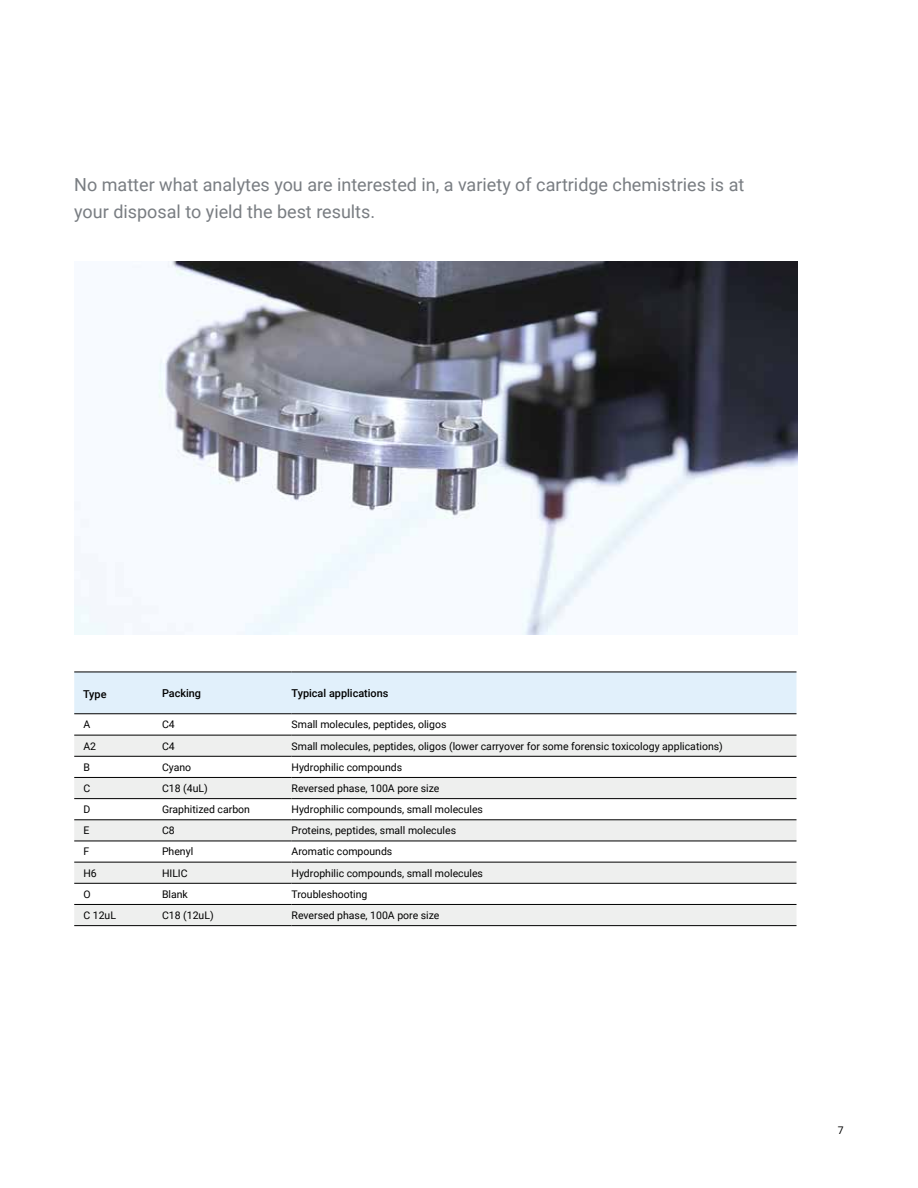
<style>
.page{position:relative;width:918px;height:1188px;background:#fff}
.page>*{position:absolute;margin:0;border:0;box-sizing:border-box;transform-origin:0 0}
.t1{font:18px/27px "Roboto";color:#797d82}
.t2{font:500 10.8px "Roboto";color:#000}
.t3{font:10.5px "Roboto";color:#000}
</style>
<div class="page">
<img style="left:74px;top:261px;width:723px;height:373px">
<div style="left:74px;top:673px;width:722px;height:41px;background:#e1f0fb"></div>
<svg style="left:74px;top:736px;width:722px;height:62px;fill:#eeefee"></svg>
<svg style="left:74px;top:821px;width:722px;height:104px;fill:#eeefee"></svg>
<hr style="left:74px;top:735px;width:88px;height:1px;background:#000">
<hr style="left:162px;top:735px;width:130px;height:1px;background:#000">
<hr style="left:292px;top:735px;width:504px;height:1px;background:#000">
<hr style="left:74px;top:756px;width:88px;height:1px;background:#000">
<hr style="left:162px;top:756px;width:130px;height:1px;background:#000">
<hr style="left:292px;top:756px;width:504px;height:1px;background:#000">
<hr style="left:74px;top:777px;width:88px;height:1px;background:#000">
<hr style="left:162px;top:777px;width:130px;height:1px;background:#000">
<hr style="left:292px;top:777px;width:504px;height:1px;background:#000">
<hr style="left:74px;top:798px;width:88px;height:1px;background:#000">
<hr style="left:162px;top:798px;width:130px;height:1px;background:#000">
<hr style="left:292px;top:798px;width:504px;height:1px;background:#000">
<hr style="left:74px;top:672px;width:88px;height:1px;background:#000">
<hr style="left:162px;top:672px;width:130px;height:1px;background:#000">
<hr style="left:292px;top:672px;width:504px;height:1px;background:#000">
<hr style="left:74px;top:714px;width:88px;height:1px;background:#000">
<hr style="left:162px;top:714px;width:130px;height:1px;background:#000">
<hr style="left:292px;top:714px;width:504px;height:1px;background:#000">
<hr style="left:74px;top:820px;width:88px;height:1px;background:#000">
<hr style="left:162px;top:820px;width:130px;height:1px;background:#000">
<hr style="left:292px;top:820px;width:504px;height:1px;background:#000">
<hr style="left:74px;top:841px;width:88px;height:1px;background:#000">
<hr style="left:74px;top:883px;width:88px;height:1px;background:#000">
<hr style="left:162px;top:841px;width:130px;height:1px;background:#000">
<hr style="left:162px;top:883px;width:130px;height:1px;background:#000">
<hr style="left:292px;top:841px;width:504px;height:1px;background:#000">
<hr style="left:292px;top:883px;width:504px;height:1px;background:#000">
<hr style="left:74px;top:862px;width:88px;height:1px;background:#000">
<hr style="left:162px;top:862px;width:130px;height:1px;background:#000">
<hr style="left:292px;top:862px;width:504px;height:1px;background:#000">
<hr style="left:74px;top:904px;width:88px;height:1px;background:#000">
<hr style="left:162px;top:904px;width:130px;height:1px;background:#000">
<hr style="left:292px;top:904px;width:504px;height:1px;background:#000">
<hr style="left:74px;top:925px;width:88px;height:1px;background:#000">
<hr style="left:162px;top:925px;width:130px;height:1px;background:#000">
<hr style="left:292px;top:925px;width:504px;height:1px;background:#000">
<h1 class="t1" style="left:74px;top:170px;width:672px">No matter what analytes you are interested in, a variety of cartridge chemistries is at your disposal to yield the best results.</h1>
<p class="t2" style="left:83px;top:687px;width:25px">Type</p>
<p class="t2" style="left:162px;top:686px;width:41px">Packing</p>
<p class="t2" style="left:292px;top:686px;width:98px">Typical applications</p>
<p class="t3" style="left:83px;top:717px;width:8px">A</p>
<p class="t3" style="left:162px;top:717px;width:14px">C4</p>
<p class="t3" style="left:292px;top:717px;width:156px">Small molecules, peptides, oligos</p>
<p class="t3" style="left:83px;top:739px;width:14px">A2</p>
<p class="t3" style="left:162px;top:739px;width:14px">C4</p>
<p class="t3" style="left:292px;top:739px;width:433px">Small molecules, peptides, oligos (lower carryover for some forensic toxicology applications)</p>
<p class="t3" style="left:83px;top:760px;width:8px">B</p>
<p class="t3" style="left:162px;top:760px;width:31px">Cyano</p>
<p class="t3" style="left:292px;top:760px;width:112px">Hydrophilic compounds</p>
<p class="t3" style="left:83px;top:781px;width:8px">C</p>
<p class="t3" style="left:162px;top:781px;width:47px">C18 (4uL)</p>
<p class="t3" style="left:292px;top:781px;width:149px">Reversed phase, 100A pore size</p>
<p class="t3" style="left:83px;top:802px;width:8px">D</p>
<p class="t3" style="left:162px;top:802px;width:90px">Graphitized carbon</p>
<p class="t3" style="left:292px;top:802px;width:193px">Hydrophilic compounds, small molecules</p>
<p class="t3" style="left:83px;top:823px;width:7px">E</p>
<p class="t3" style="left:162px;top:823px;width:14px">C8</p>
<p class="t3" style="left:292px;top:823px;width:166px">Proteins, peptides, small molecules</p>
<p class="t3" style="left:83px;top:844px;width:7px">F</p>
<p class="t3" style="left:162px;top:844px;width:33px">Phenyl</p>
<p class="t3" style="left:292px;top:844px;width:102px">Aromatic compounds</p>
<p class="t3" style="left:83px;top:866px;width:15px">H6</p>
<p class="t3" style="left:162px;top:866px;width:27px">HILIC</p>
<p class="t3" style="left:292px;top:866px;width:193px">Hydrophilic compounds, small molecules</p>
<p class="t3" style="left:83px;top:887px;width:9px">O</p>
<p class="t3" style="left:162px;top:887px;width:27px">Blank</p>
<p class="t3" style="left:292px;top:887px;width:77px">Troubleshooting</p>
<p class="t3" style="left:83px;top:908px;width:34px">C 12uL</p>
<p class="t3" style="left:162px;top:908px;width:53px">C18 (12uL)</p>
<p class="t3" style="left:292px;top:908px;width:149px">Reversed phase, 100A pore size</p>
<p class="t3" style="left:838px;top:1123px;width:7px">7</p>
</div>
